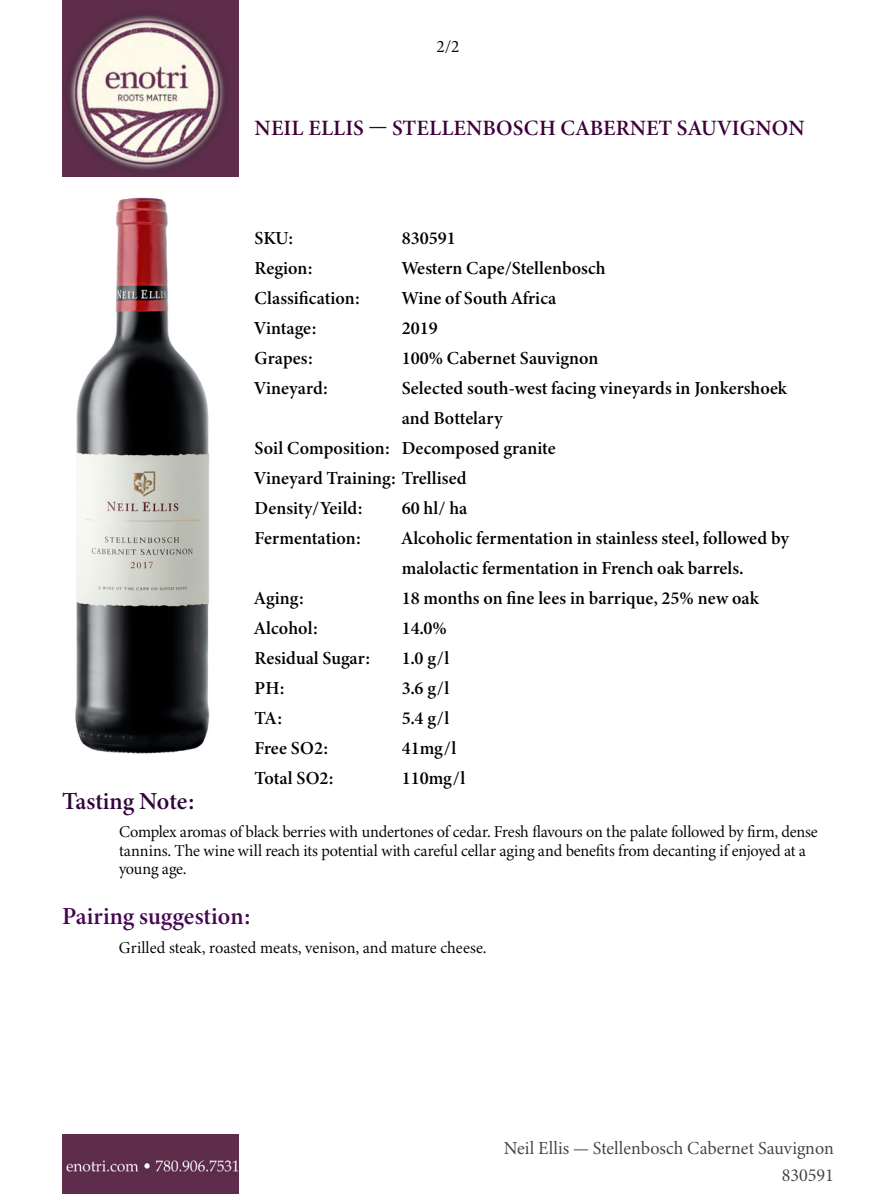
<style>
.page{position:relative;width:896px;height:1196px;background:#fff}
.page>*{position:absolute;margin:0;border:0;box-sizing:border-box;transform-origin:0 0}
.t1{font:600 24.5px "Minion 3 Subhead";color:#470654}
.t2{font:600 24.5px "Minion 3 Subhead";letter-spacing:-.01em;color:#31043a}
.t3{font:600 21.88px "Minion 3 Subhead";letter-spacing:.005em;color:#3e003a}
.t4{font:600 18.38px/30px "Minion 3 Subhead";color:#000}
.t5{font:18.38px/26.8px "Minion 3 Subhead";color:#404040;text-align:right}
.t6{font:17.5px "Minion 3 Subhead";color:#000}
.t7{font:16.62px/18.5px "Minion 3 Subhead";letter-spacing:-.005em;color:#000}
</style>
<div class="page">
<img style="left:62px;top:0;width:176px;height:176px">
<img style="left:62px;top:1134px;width:176px;height:59px">
<img style="left:75px;top:197px;width:135px;height:557px">
<p class="t6" style="left:436px;top:34px;width:25px">2/2</p>
<p class="t3" style="left:255px;top:113px;width:551px">NEIL ELLIS — STELLENBOSCH CABERNET SAUVIGNON</p>
<p class="t4" style="left:255px;top:223px;width:107px">SKU:<br>Region:<br>Classification:<br>Vintage:<br>Grapes:<br>Vineyard:</p>
<p class="t4" style="left:402px;top:223px;width:387px">830591<br>Western Cape/Stellenbosch<br>Wine of South Africa<br>2019<br>100% Cabernet Sauvignon<br>Selected south-west facing vineyards in Jonkershoek and Bottelary<br>Decomposed granite</p>
<p class="t4" style="left:255px;top:433px;width:214px">Soil Composition:<br>Vineyard Training: Trellised<br>Density/Yeild:<br>Fermentation:</p>
<p class="t4" style="left:402px;top:493px;width:389px">60 hl/ ha<br>Alcoholic fermentation in stainless steel, followed by malolactic fermentation in French oak barrels.<br>18 months on fine lees in barrique, 25% new oak<br>14.0%<br>1.0 g/l<br>3.6 g/l<br>5.4 g/l<br>41mg/l<br>110mg/l</p>
<p class="t7" style="left:119px;top:822px;width:700px">Complex aromas of black berries with undertones of cedar. Fresh flavours on the palate followed by firm, dense tannins. The wine will reach its potential with careful cellar aging and benefits from decanting if enjoyed at a young age.</p>
<p class="t4" style="left:255px;top:583px;width:117px">Aging:<br>Alcohol:<br>Residual Sugar:<br>PH:<br>TA:<br>Free SO2:<br>Total SO2:</p>
<h1 class="t2" style="left:62px;top:784px;width:134px">Tasting Note:</h1>
<h1 class="t1" style="left:62px;top:899px;width:190px">Pairing suggestion:</h1>
<p class="t7" style="left:119px;top:938px;width:369px">Grilled steak, roasted meats, venison, and mature cheese.</p>
<p class="t5" style="left:504px;top:1134px;width:332px">Neil Ellis — Stellenbosch Cabernet Sauvignon<br>830591</p>
</div>
